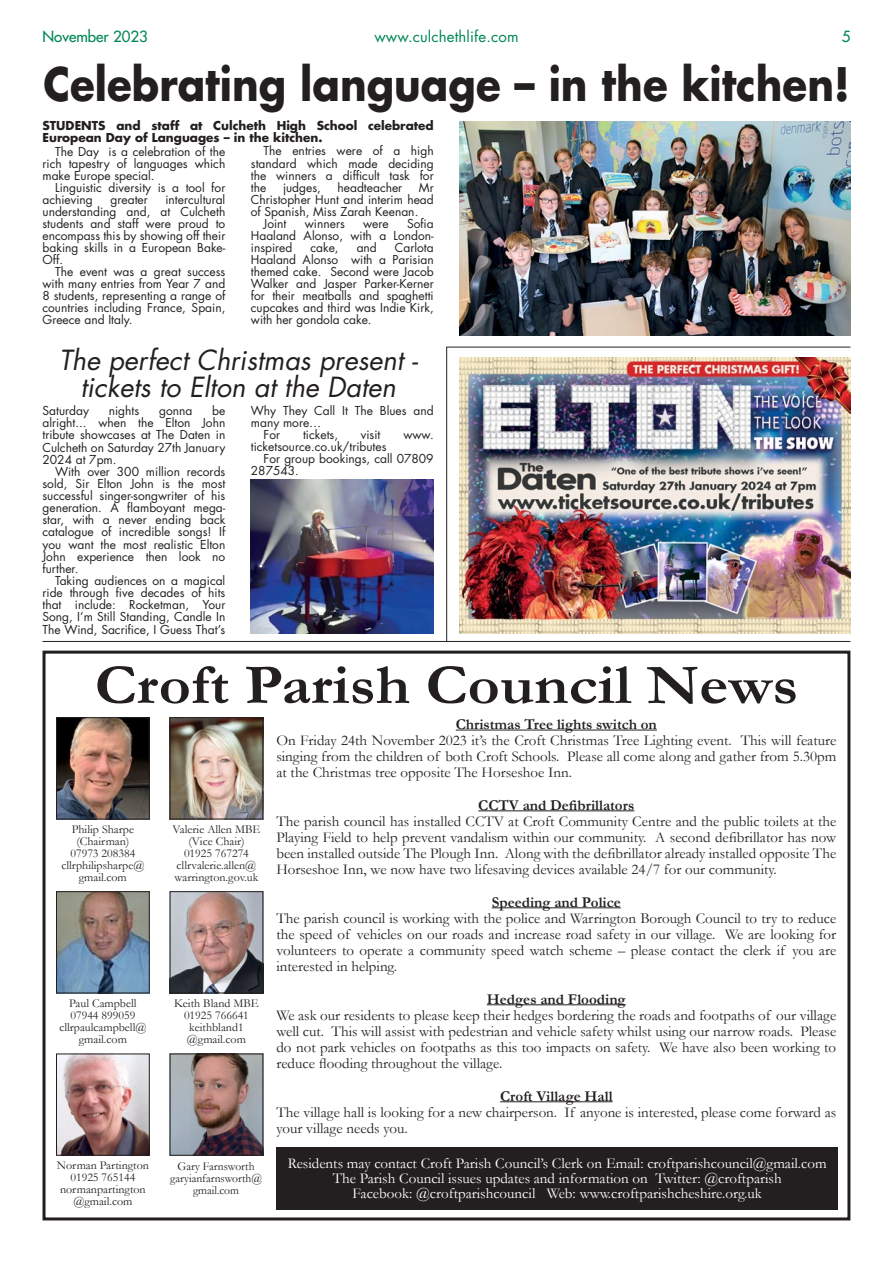
<style>
.page{position:relative;width:893px;height:1263px;background:#fff}
.page>*{position:absolute;margin:0;border:0;box-sizing:border-box;transform-origin:0 0}
.t1{font:700 57px "Garamond";color:#231f20;scale:1.09 1}
.t2{font:700 45px "Futura Std";color:#231f20;scale:.9 1}
.t3{font:italic 27px/27px "Futura Std";color:#231f20;text-align:center}
.t4{font:15px/16.2px "Garamond";color:#231f20;text-align:justify}
.t5{font:15px/15px "Garamond";color:#fff;text-align:center}
.t6{font:700 15px "Garamond";color:#231f20}
.t7{font:15px "Futura Std";letter-spacing:.01em;color:#008752}
.t8{font:500 15px "Futura Std";color:#008752}
.t9{font:12px/12px "Futura Std";color:#231f20;text-align:justify}
.t10{font:12px/12px "Garamond";color:#231f20;text-align:center}
.t11{font:700 12px/12px "Futura Std";color:#231f20}
.t12{font:12px/12px "Garamond";color:#231f20;text-align:center;scale:.96 1}
</style>
<div class="page">
<hr style="left:43px;top:641px;width:807px;height:1px;background:#231f20">
<hr style="left:446px;top:347px;width:404px;height:1px;background:#231f20">
<hr style="left:446px;top:347px;width:1px;height:294px;background:#231f20">
<img style="left:459px;top:357px;width:391px;height:277px">
<img style="left:459px;top:121px;width:391px;height:215px">
<img style="left:251px;top:479px;width:183px;height:155px">
<div style="left:43px;top:651px;width:807px;height:569px;border:3px solid #231f20"></div>
<div style="left:276px;top:1147px;width:562px;height:62px;background:#231f20"></div>
<img style="left:172px;top:719px;width:89px;height:98px">
<div style="left:170px;top:717px;width:93px;height:102px;border:1px solid #231f20"></div>
<img style="left:58px;top:1055px;width:90px;height:99px">
<div style="left:56px;top:1053px;width:94px;height:103px;border:1px solid #231f20"></div>
<img style="left:172px;top:893px;width:89px;height:98px">
<div style="left:170px;top:891px;width:93px;height:102px;border:1px solid #231f20"></div>
<img style="left:58px;top:893px;width:90px;height:98px">
<div style="left:56px;top:891px;width:94px;height:102px;border:1px solid #231f20"></div>
<img style="left:58px;top:719px;width:90px;height:98px">
<div style="left:56px;top:717px;width:94px;height:102px;border:1px solid #231f20"></div>
<img style="left:172px;top:1055px;width:89px;height:99px">
<div style="left:170px;top:1053px;width:93px;height:103px;border:1px solid #231f20"></div>
<hr style="left:456px;top:730px;width:201px;height:1px;background:#231f20">
<hr style="left:478px;top:810px;width:156px;height:1px;background:#231f20">
<hr style="left:492px;top:907px;width:129px;height:1px;background:#231f20">
<hr style="left:487px;top:1004px;width:139px;height:1px;background:#231f20">
<hr style="left:500px;top:1101px;width:113px;height:1px;background:#231f20">
<p class="t8" style="left:43px;top:27px;width:107px">November 2023</p>
<p class="t7" style="left:374px;top:27px;width:146px">www.culchethlife.com</p>
<p class="t8" style="left:842px;top:27px;width:10px">5</p>
<h2 class="t2" style="left:43px;top:54px;width:897px">Celebrating language – in the kitchen!</h2>
<p class="t11" style="left:43px;top:119px;width:393px">STUDENTS and staff at Culcheth High School celebrated<br>European Day of Languages – in the kitchen.</p>
<p class="t9" style="left:43px;top:145px;width:184px;text-indent:13px">The Day is a celebration of the rich tapestry of languages which make Europe special.</p>
<p class="t9" style="left:43px;top:181px;width:184px;text-indent:13px">Linguistic diversity is a tool for achieving</p>
<p class="t9" style="left:251px;top:145px;width:184px;text-indent:13px">The entries were of a high standard which made deciding the winners a difficult task for the</p>
<p class="t9" style="left:283px;top:181px;width:39px">judges,</p>
<p class="t9" style="left:338px;top:181px;width:66px">headteacher</p>
<p class="t9" style="left:419px;top:181px;width:16px">Mr</p>
<p class="t9" style="left:251px;top:193px;width:184px">Christopher Hunt and interim head</p>
<p class="t9" style="left:251px;top:205px;width:169px">of Spanish, Miss Zarah Keenan.</p>
<p class="t9" style="left:264px;top:217px;width:24px">Joint</p>
<p class="t9" style="left:305px;top:217px;width:41px">winners</p>
<p class="t9" style="left:363px;top:217px;width:27px">were</p>
<p class="t9" style="left:43px;top:193px;width:184px;text-indent:123px">intercultural understanding and, at Culcheth students and staff were proud to encompass this by showing off their baking skills in a European Bake-Off.</p>
<p class="t9" style="left:43px;top:266px;width:184px;text-indent:13px">The event was a great success with many entries from Year 7 and 8 students, representing a range of countries including France, Spain, Greece and Italy.</p>
<p class="t9" style="left:111px;top:193px;width:39px">greater</p>
<p class="t9" style="left:251px;top:217px;width:184px;text-indent:156px">Sofia Haaland Alonso, with a London&shy;inspired</p>
<p class="t9" style="left:251px;top:242px;width:184px;text-indent:144px">Carlota Haaland Alonso with a Parisian themed cake. Second were Jacob Walker and Jasper Parker-Kerner for their meatballs and spaghetti cupcakes and third was Indie Kirk, with her gondola cake.</p>
<p class="t9" style="left:310px;top:242px;width:30px">cake,</p>
<p class="t9" style="left:357px;top:242px;width:22px">and</p>
<h3 class="t3" style="left:59px;top:347px;width:359px">The perfect Christmas present - tickets to Elton at the Daten</h3>
<p class="t9" style="left:43px;top:405px;width:184px;text-indent:170px">be alright... when the Elton John tribute showcases at The Daten in Culcheth on Saturday 27th January 2024 at 7pm.</p>
<p class="t9" style="left:43px;top:465px;width:184px;text-indent:13px">With over 300 million records sold, Sir Elton John is the most successful singer-songwriter of his generation. A flamboyant mega&shy;star, with a never ending back catalogue of incredible songs! If you want the most realistic Elton John experience then look no further.</p>
<p class="t9" style="left:43px;top:575px;width:184px;text-indent:13px">Taking audiences on a magical ride through five decades of hits that include: Rocketman, Your Song, I’m Still Standing, Candle In The Wind, Sacrifice, I Guess That’s</p>
<p class="t9" style="left:43px;top:405px;width:48px">Saturday</p>
<p class="t9" style="left:109px;top:405px;width:32px">nights</p>
<p class="t9" style="left:159px;top:405px;width:35px">gonna</p>
<p class="t9" style="left:251px;top:405px;width:184px">Why They Call It The Blues and</p>
<p class="t9" style="left:251px;top:417px;width:72px">many more…</p>
<p class="t9" style="left:264px;top:429px;width:18px">For</p>
<p class="t9" style="left:303px;top:429px;width:36px">tickets,</p>
<p class="t9" style="left:361px;top:429px;width:21px">visit</p>
<p class="t9" style="left:403px;top:429px;width:32px">www.</p>
<p class="t9" style="left:251px;top:441px;width:137px">ticketsource.co.uk/tributes</p>
<p class="t9" style="left:264px;top:453px;width:172px">For group bookings, call 07809</p>
<p class="t9" style="left:251px;top:465px;width:50px">287543.</p>
<h1 class="t1" style="left:95px;top:646px;width:647px">Croft Parish Council News</h1>
<p class="t10" style="left:61px;top:823px;width:84px">Philip Sharpe (Chairman)<br>07973 208384 cllrphilipsharpe@ gmail.com</p>
<p class="t10" style="left:59px;top:997px;width:89px">Paul Campbell<br>07944 899059 cllrpaulcampbell@ gmail.com</p>
<p class="t10" style="left:57px;top:1159px;width:94px">Norman Partington<br>01925 765144 normanpartington @gmail.com</p>
<p class="t10" style="left:173px;top:823px;width:89px">Valerie Allen MBE (Vice Chair)<br>01925 767274 cllrvalerie.allen@ warrington.gov.uk</p>
<p class="t10" style="left:174px;top:997px;width:86px">Keith Bland MBE<br>01925 766641 keithbland1 @gmail.com</p>
<p class="t12" style="left:170px;top:1159px;width:97px">Gary Farnsworth garyianfarnsworth@ gmail.com</p>
<p class="t6" style="left:456px;top:714px;width:203px">Christmas Tree lights switch on</p>
<p class="t4" style="left:276px;top:732px;width:561px">On Friday 24th November 2023 it’s the Croft Christmas Tree Lighting event. This will feature singing from the children of both Croft Schools. Please all come along and gather from 5.30pm at the Christmas tree opposite The Horseshoe Inn.</p>
<p class="t6" style="left:478px;top:795px;width:158px">CCTV and Defibrillators</p>
<p class="t4" style="left:276px;top:813px;width:561px">The parish council has installed CCTV at Croft Community Centre and the public toilets at the Playing Field to help prevent vandalism within our community. A second defibrillator has now been installed outside The Plough Inn. Along with the defibrillator already installed opposite The Horseshoe Inn, we now have two lifesaving devices available 24/7 for our community.</p>
<p class="t6" style="left:492px;top:892px;width:131px">Speeding and Police</p>
<p class="t4" style="left:276px;top:910px;width:561px">The parish council is working with the police and Warrington Borough Council to try to reduce the speed of vehicles on our roads and increase road safety in our village. We are looking for volunteers to operate a community speed watch scheme – please contact the clerk if you are interested in helping.</p>
<p class="t6" style="left:487px;top:989px;width:140px">Hedges and Flooding</p>
<p class="t4" style="left:276px;top:1006px;width:561px">We ask our residents to please keep their hedges bordering the roads and footpaths of our village well cut. This will assist with pedestrian and vehicle safety whilst using our narrow roads. Please do not park vehicles on footpaths as this too impacts on safety. We have also been working to reduce flooding throughout the village.</p>
<p class="t6" style="left:500px;top:1086px;width:114px">Croft Village Hall</p>
<p class="t4" style="left:276px;top:1103px;width:561px">The village hall is looking for a new chairperson. If anyone is interested, please come forward as your village needs you.</p>
<p class="t5" style="left:288px;top:1155px;width:540px">Residents may contact Croft Parish Council’s Clerk on Email: croftparishcouncil@gmail.com<br>The Parish Council issues updates and information on Twitter: @croftparish<br>Facebook: @croftparishcouncil Web: www.croftparishcheshire.org.uk</p>
</div>
